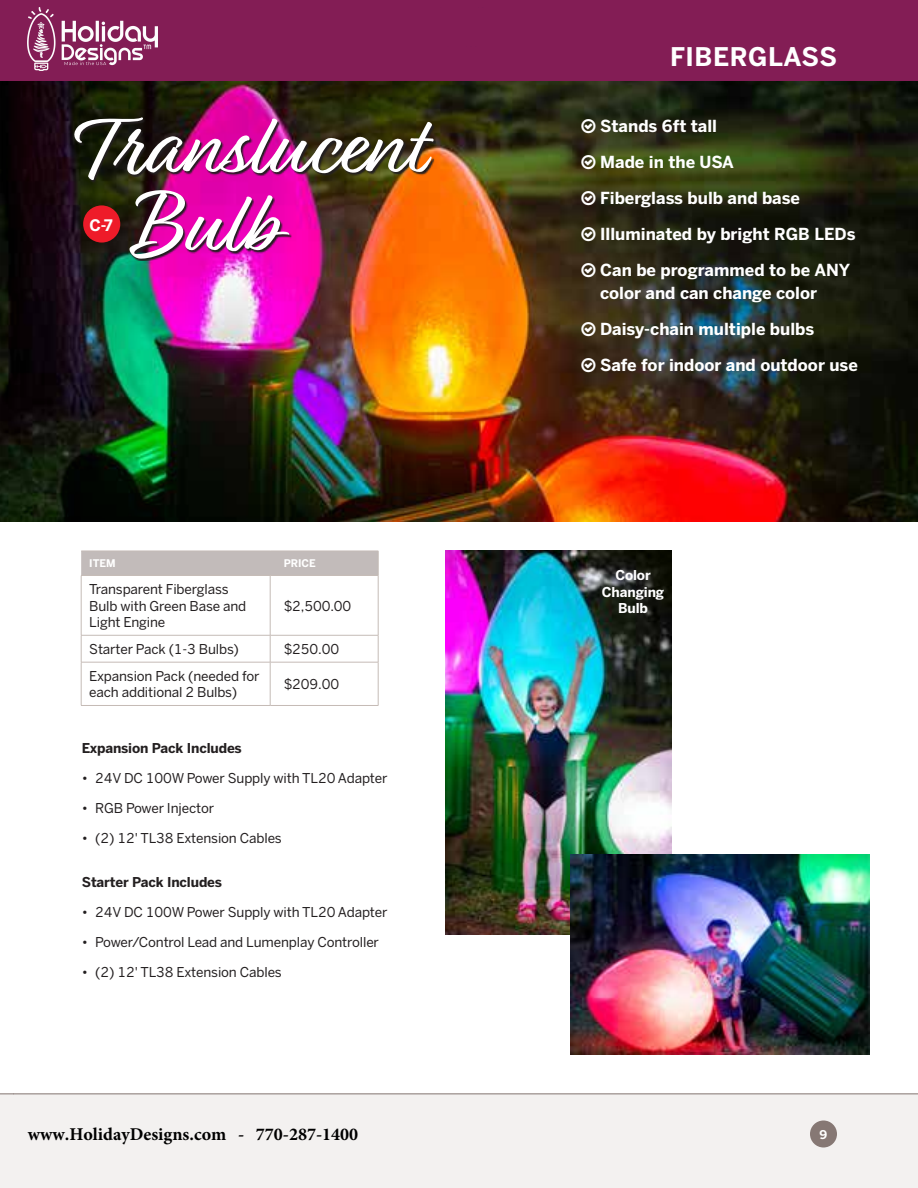
<style>
.page{position:relative;width:918px;height:1188px;background:#fff}
.page>*{position:absolute;margin:0;border:0;box-sizing:border-box;transform-origin:0 0}
.t1{font:90px/78px "Relation Two";color:#fff}
.t2{font:700 25.5px "Benton Sans";letter-spacing:.02em;color:#fff}
.t3{font:700 18px "Minion Pro";color:#000}
.t4{font:700 16.5px/36px "Benton Sans";color:#fff}
.t5{font:700 15.75px "Benton Sans";color:#fff}
.t6{font:13.5px/16.5px "Benton Sans";letter-spacing:-.01em;color:#231f20}
.t7{font:700 13.5px "Benton Sans";letter-spacing:-.01em;color:#231f20}
.t8{font:700 13.5px/16.5px "Benton Sans";letter-spacing:-.01em;color:#fff;text-align:center}
.t9{font:700 12px "Benton Sans";color:#fff}
.t10{font:700 10.5px "Benton Sans";color:#fff}
</style>
<div class="page">
<img style="left:0;top:81px;width:918px;height:440px">
<img style="left:446px;top:551px;width:225px;height:383px">
<img style="left:570px;top:855px;width:300px;height:200px">
<div style="left:81px;top:551px;width:298px;height:24px;background:#c2bbba"></div>
<hr style="left:81px;top:576px;width:1px;height:59px;background:#c5bbb6">
<svg style="left:81px;top:636px;width:1px;height:26px"></svg>
<hr style="left:81px;top:662px;width:1px;height:43px;background:#c5bbb6">
<hr style="left:270px;top:576px;width:1px;height:59px;background:#c5bbb6">
<svg style="left:270px;top:636px;width:1px;height:26px"></svg>
<hr style="left:270px;top:662px;width:1px;height:43px;background:#c5bbb6">
<hr style="left:378px;top:576px;width:1px;height:59px;background:#c5bbb6">
<svg style="left:378px;top:635px;width:1px;height:27px"></svg>
<hr style="left:378px;top:662px;width:1px;height:43px;background:#c5bbb6">
<hr style="left:81px;top:635px;width:189px;height:1px;background:#c5bbb6">
<hr style="left:81px;top:662px;width:189px;height:1px;background:#c5bbb6">
<hr style="left:81px;top:705px;width:189px;height:1px;background:#c5bbb6">
<hr style="left:270px;top:635px;width:108px;height:1px;background:#c5bbb6">
<hr style="left:270px;top:662px;width:108px;height:1px;background:#c5bbb6">
<hr style="left:270px;top:705px;width:108px;height:1px;background:#c5bbb6">
<hr style="left:81px;top:575px;width:189px;height:1px;background:#c5bbb6">
<hr style="left:270px;top:575px;width:108px;height:1px;background:#c5bbb6">
<hr style="left:81px;top:551px;width:189px;height:1px;background:#c5bbb6">
<hr style="left:270px;top:551px;width:108px;height:1px;background:#c5bbb6">
<img style="left:76px;top:119px;width:359px;height:142px">
<div style="left:83px;top:205px;width:37px;height:38px;background:#ee1b29;border-radius:50%"></div>
<div style="left:0;top:1094px;width:918px;height:94px;background:#f3f1f0"></div>
<hr style="left:0;top:1094px;width:918px;height:1px;background:#867874">
<div style="left:810px;top:1120px;width:27px;height:28px;background:#867874;border-radius:50%"></div>
<svg style="left:0;top:1094px;width:14px;height:1px"></svg>
<div style="left:0;top:0;width:918px;height:81px;background:#831d55"></div>
<img style="left:27px;top:8px;width:130px;height:63px">
<svg style="left:582px;top:119px;width:14px;height:15px"></svg>
<svg style="left:582px;top:155px;width:14px;height:15px"></svg>
<svg style="left:582px;top:191px;width:14px;height:15px"></svg>
<svg style="left:582px;top:227px;width:14px;height:15px"></svg>
<svg style="left:582px;top:263px;width:14px;height:15px"></svg>
<svg style="left:582px;top:322px;width:14px;height:14px"></svg>
<svg style="left:582px;top:358px;width:14px;height:14px"></svg>
<h1 class="t1" style="left:134px;top:100px;width:290px;text-indent:-53px">Translucent<br>Bulb</h1>
<p class="t5" style="left:90px;top:215px;width:25px">C-7</p>
<p class="t10" style="left:89px;top:557px;width:28px">ITEM</p>
<p class="t10" style="left:284px;top:557px;width:34px">PRICE</p>
<p class="t6" style="left:89px;top:581px;width:159px">Transparent Fiberglass<br>Bulb with Green Base and<br>Light Engine</p>
<p class="t6" style="left:284px;top:598px;width:69px">$2,500.00</p>
<p class="t6" style="left:89px;top:641px;width:151px">Starter Pack (1-3 Bulbs)</p>
<p class="t6" style="left:284px;top:641px;width:57px">$250.00</p>
<p class="t6" style="left:89px;top:668px;width:172px">Expansion Pack (needed for each additional 2 Bulbs)</p>
<p class="t6" style="left:284px;top:676px;width:57px">$209.00</p>
<p class="t7" style="left:82px;top:740px;width:161px">Expansion Pack Includes</p>
<p class="t6" style="left:82px;top:770px;width:307px">• 24V DC 100W Power Supply with TL20 Adapter</p>
<p class="t6" style="left:82px;top:800px;width:134px">• RGB Power Injector</p>
<p class="t6" style="left:82px;top:830px;width:202px">• (2) 12' TL38 Extension Cables</p>
<p class="t7" style="left:82px;top:873px;width:142px">Starter Pack Includes</p>
<p class="t6" style="left:82px;top:903px;width:307px">• 24V DC 100W Power Supply with TL20 Adapter</p>
<p class="t6" style="left:82px;top:933px;width:299px">• Power/Control Lead and Lumenplay Controller</p>
<p class="t6" style="left:82px;top:963px;width:202px">• (2) 12' TL38 Extension Cables</p>
<h3 class="t3" style="left:28px;top:1121px;width:332px">www.HolidayDesigns.com - 770-287-1400</h3>
<h2 class="t2" style="left:670px;top:40px;width:168px">FIBERGLASS</h2>
<p class="t4" style="left:600px;top:109px;width:257px">Stands 6ft tall<br>Made in the USA<br>Fiberglass bulb and base<br>Illuminated by bright RGB LEDs<br>Can be programmed to be ANY</p>
<p class="t4" style="left:600px;top:275px;width:259px">color and can change color<br>Daisy-chain multiple bulbs<br>Safe for indoor and outdoor use</p>
<p class="t8" style="left:602px;top:567px;width:64px">Color<br>Changing<br>Bulb</p>
<p class="t9" style="left:820px;top:1127px;width:9px">9</p>
</div>
